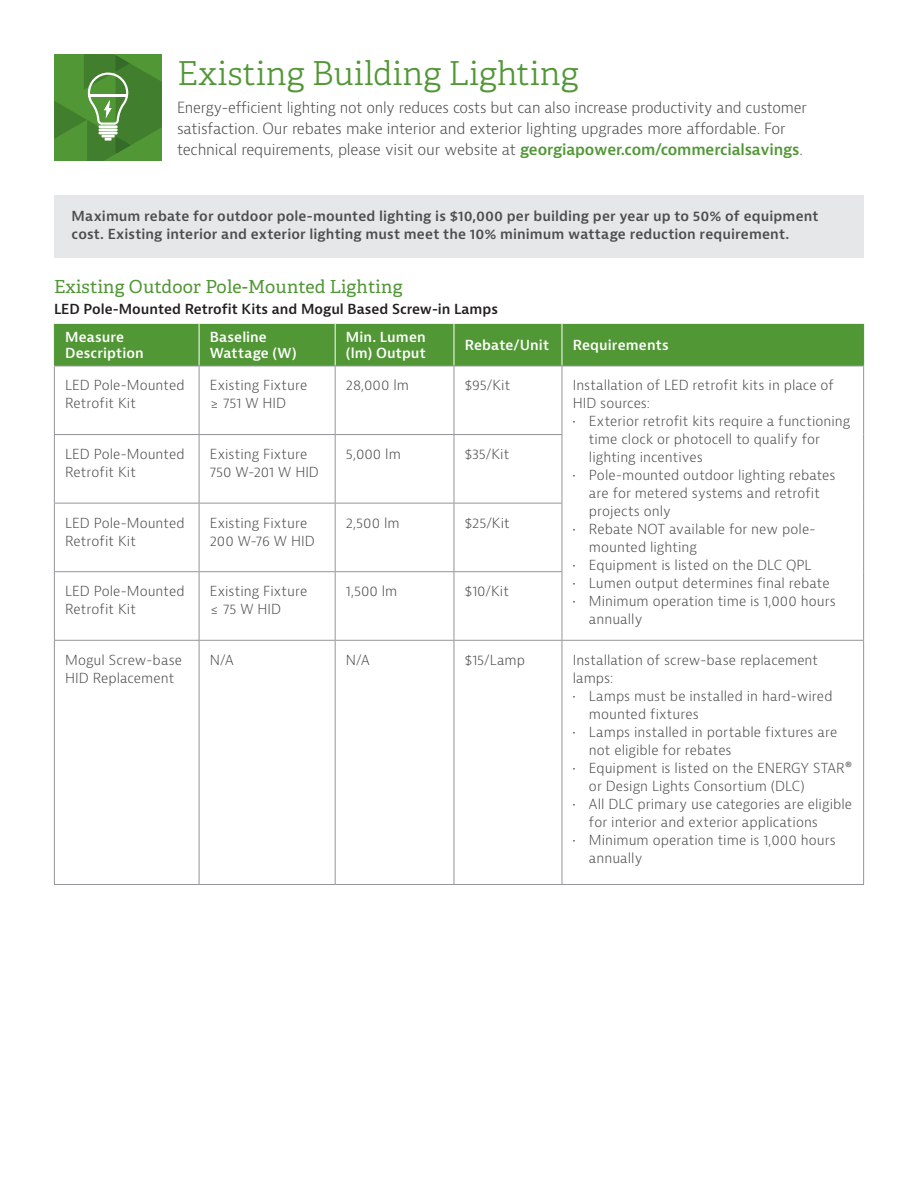
<style>
.page{position:relative;width:918px;height:1188px;background:#fff}
.page>*{position:absolute;margin:0;border:0;box-sizing:border-box;transform-origin:0 0}
.project_header{font:300 33px "Adelle";letter-spacing:.005em;color:#519735}
.project_requirements{font:18px "Adelle";letter-spacing:.01em;color:#519735}
.project_description{font:300 15px/21px "Bernina Sans";letter-spacing:-.01em;color:#4b4c4d}
.Table_copy{font:300 13.5px/18px "Bernina Sans";letter-spacing:.005em;color:#4b4c4d}
.subhead{font:600 13.5px/18px "Bernina Sans";letter-spacing:.01em;color:#4b4c4d}
.Table_HEADER{font:600 13.5px/16.2px "Bernina Sans";letter-spacing:.01em;color:#fff}
.t1{font:600 13.5px "Bernina Sans";color:#231f20}
.bullet_table{font:300 13.5px/18px "Bernina Sans";letter-spacing:.005em;color:#4b4c4d}
.s1{font-weight:600;color:#519735}
</style>
<div class="page">
<svg style="left:55px;top:54px;width:106px;height:107px;background:#52903c"></svg>
<hr style="left:89px;top:94px;width:38px;height:2px;background:#fff">
<div style="left:55px;top:195px;width:809px;height:63px;background:#e6e7e9"></div>
<div style="left:55px;top:324px;width:808px;height:42px;background:#519735"></div>
<hr style="left:199px;top:324px;width:1px;height:42px;background:#fff">
<hr style="left:335px;top:324px;width:1px;height:42px;background:#fff">
<hr style="left:454px;top:324px;width:1px;height:42px;background:#fff">
<hr style="left:562px;top:324px;width:1px;height:42px;background:#fff">
<hr style="left:54px;top:324px;width:1px;height:42px;background:#519735">
<hr style="left:863px;top:324px;width:1px;height:42px;background:#519735">
<hr style="left:54px;top:366px;width:145px;height:1px;background:#939598">
<hr style="left:199px;top:366px;width:136px;height:1px;background:#939598">
<hr style="left:335px;top:366px;width:119px;height:1px;background:#939598">
<hr style="left:454px;top:366px;width:108px;height:1px;background:#939598">
<hr style="left:562px;top:366px;width:302px;height:1px;background:#939598">
<hr style="left:54px;top:366px;width:1px;height:68px;background:#939598">
<hr style="left:199px;top:366px;width:1px;height:68px;background:#939598">
<hr style="left:335px;top:366px;width:1px;height:68px;background:#939598">
<hr style="left:454px;top:366px;width:1px;height:68px;background:#939598">
<hr style="left:562px;top:366px;width:1px;height:68px;background:#939598">
<hr style="left:863px;top:366px;width:1px;height:69px;background:#939598">
<hr style="left:863px;top:435px;width:1px;height:68px;background:#939598">
<hr style="left:863px;top:503px;width:1px;height:69px;background:#939598">
<hr style="left:863px;top:572px;width:1px;height:68px;background:#939598">
<hr style="left:562px;top:640px;width:302px;height:1px;background:#939598">
<hr style="left:863px;top:641px;width:1px;height:243px;background:#939598">
<hr style="left:562px;top:884px;width:302px;height:1px;background:#939598">
<hr style="left:54px;top:434px;width:145px;height:1px;background:#939598">
<hr style="left:54px;top:435px;width:1px;height:68px;background:#939598">
<hr style="left:199px;top:434px;width:136px;height:1px;background:#939598">
<hr style="left:199px;top:435px;width:1px;height:68px;background:#939598">
<hr style="left:335px;top:434px;width:119px;height:1px;background:#939598">
<hr style="left:335px;top:435px;width:1px;height:68px;background:#939598">
<hr style="left:454px;top:434px;width:108px;height:1px;background:#939598">
<hr style="left:454px;top:435px;width:1px;height:68px;background:#939598">
<hr style="left:562px;top:435px;width:1px;height:68px;background:#939598">
<hr style="left:54px;top:503px;width:145px;height:1px;background:#939598">
<hr style="left:54px;top:504px;width:1px;height:67px;background:#939598">
<hr style="left:199px;top:503px;width:136px;height:1px;background:#939598">
<hr style="left:199px;top:504px;width:1px;height:67px;background:#939598">
<hr style="left:335px;top:503px;width:119px;height:1px;background:#939598">
<hr style="left:335px;top:504px;width:1px;height:67px;background:#939598">
<hr style="left:454px;top:503px;width:108px;height:1px;background:#939598">
<hr style="left:454px;top:504px;width:1px;height:67px;background:#939598">
<hr style="left:562px;top:504px;width:1px;height:67px;background:#939598">
<hr style="left:54px;top:571px;width:145px;height:1px;background:#939598">
<hr style="left:54px;top:572px;width:1px;height:68px;background:#939598">
<hr style="left:199px;top:571px;width:136px;height:1px;background:#939598">
<hr style="left:199px;top:572px;width:1px;height:68px;background:#939598">
<hr style="left:335px;top:571px;width:119px;height:1px;background:#939598">
<hr style="left:335px;top:572px;width:1px;height:68px;background:#939598">
<hr style="left:454px;top:571px;width:108px;height:1px;background:#939598">
<hr style="left:454px;top:572px;width:1px;height:68px;background:#939598">
<hr style="left:562px;top:572px;width:1px;height:68px;background:#939598">
<hr style="left:54px;top:640px;width:145px;height:1px;background:#939598">
<hr style="left:54px;top:641px;width:1px;height:243px;background:#939598">
<hr style="left:199px;top:640px;width:136px;height:1px;background:#939598">
<hr style="left:199px;top:641px;width:1px;height:243px;background:#939598">
<hr style="left:335px;top:640px;width:119px;height:1px;background:#939598">
<hr style="left:335px;top:641px;width:1px;height:243px;background:#939598">
<hr style="left:454px;top:640px;width:108px;height:1px;background:#939598">
<hr style="left:454px;top:641px;width:1px;height:243px;background:#939598">
<hr style="left:562px;top:641px;width:1px;height:243px;background:#939598">
<hr style="left:54px;top:884px;width:145px;height:1px;background:#939598">
<hr style="left:199px;top:884px;width:136px;height:1px;background:#939598">
<hr style="left:335px;top:884px;width:119px;height:1px;background:#939598">
<hr style="left:454px;top:884px;width:108px;height:1px;background:#939598">
<p class="project_header" style="left:177px;top:53px;width:403px">Existing Building Lighting</p>
<p class="project_description" style="left:177px;top:97px;width:631px">Energy-efficient lighting not only reduces costs but can also increase productivity and customer satisfaction. Our rebates make interior and exterior lighting upgrades more affordable. For technical requirements, please visit our website at <span class="s1">georgiapower.com/commercialsavings</span>.</p>
<p class="subhead" style="left:72px;top:207px;width:749px">Maximum rebate for outdoor pole-mounted lighting is $10,000 per building per year up to 50% of equipment cost. Existing interior and exterior lighting must meet the 10% minimum wattage reduction requirement.</p>
<p class="project_requirements" style="left:54px;top:276px;width:350px">Existing Outdoor Pole-Mounted Lighting</p>
<p class="t1" style="left:54px;top:301px;width:445px">LED Pole-Mounted Retrofit Kits and Mogul Based Screw-in Lamps</p>
<p class="Table_HEADER" style="left:65px;top:329px;width:80px">Measure<br>Description</p>
<p class="Table_HEADER" style="left:210px;top:329px;width:88px">Baseline<br>Wattage (W)</p>
<p class="Table_HEADER" style="left:346px;top:329px;width:81px">Min. Lumen (lm) Output</p>
<p class="Table_HEADER" style="left:465px;top:337px;width:86px">Rebate/Unit</p>
<p class="Table_HEADER" style="left:573px;top:337px;width:97px">Requirements</p>
<p class="Table_copy" style="left:65px;top:377px;width:121px">LED Pole-Mounted<br>Retrofit Kit</p>
<p class="Table_copy" style="left:210px;top:377px;width:99px">Existing Fixture</p>
<p class="Table_copy" style="left:346px;top:377px;width:65px">28,000 lm</p>
<p class="Table_copy" style="left:465px;top:377px;width:47px">$95/Kit</p>
<p class="Table_copy" style="left:573px;top:377px;width:263px">Installation of LED retrofit kits in place of<br>HID sources:</p>
<p class="Table_copy" style="left:589px;top:413px;width:263px;text-indent:-16px">• Exterior retrofit kits require a functioning time clock or photocell to qualify for lighting incentives</p>
<p class="Table_copy" style="left:589px;top:467px;width:248px;text-indent:-16px">• Pole-mounted outdoor lighting rebates are for metered systems and retrofit projects only</p>
<p class="Table_copy" style="left:589px;top:521px;width:228px;text-indent:-16px">• Rebate NOT available for new pole&shy;mounted lighting</p>
<p class="Table_copy" style="left:573px;top:557px;width:240px">• Equipment is listed on the DLC QPL</p>
<p class="Table_copy" style="left:573px;top:575px;width:258px">• Lumen output determines final rebate</p>
<p class="Table_copy" style="left:589px;top:593px;width:248px;text-indent:-16px">• Minimum operation time is 1,000 hours annually</p>
<p class="Table_copy" style="left:210px;top:395px;width:78px">≥ 751 W HID</p>
<p class="Table_copy" style="left:65px;top:445px;width:121px">LED Pole-Mounted<br>Retrofit Kit</p>
<p class="Table_copy" style="left:210px;top:445px;width:111px">Existing Fixture<br>750 W-201 W HID</p>
<p class="Table_copy" style="left:346px;top:445px;width:56px">5,000 lm</p>
<p class="Table_copy" style="left:465px;top:445px;width:46px">$35/Kit</p>
<p class="Table_copy" style="left:65px;top:514px;width:121px">LED Pole-Mounted<br>Retrofit Kit</p>
<p class="Table_copy" style="left:210px;top:514px;width:106px">Existing Fixture<br>200 W-76 W HID</p>
<p class="Table_copy" style="left:346px;top:514px;width:55px">2,500 lm</p>
<p class="Table_copy" style="left:465px;top:514px;width:47px">$25/Kit</p>
<p class="Table_copy" style="left:65px;top:582px;width:121px">LED Pole-Mounted<br>Retrofit Kit</p>
<p class="Table_copy" style="left:210px;top:582px;width:99px">Existing Fixture</p>
<p class="Table_copy" style="left:346px;top:582px;width:53px">1,500 lm</p>
<p class="Table_copy" style="left:465px;top:582px;width:46px">$10/Kit</p>
<p class="Table_copy" style="left:210px;top:600px;width:73px">≤ 75 W HID</p>
<p class="Table_copy" style="left:65px;top:651px;width:119px">Mogul Screw-base<br>HID Replacement</p>
<p class="Table_copy" style="left:210px;top:651px;width:25px">N/A</p>
<p class="Table_copy" style="left:346px;top:651px;width:25px">N/A</p>
<p class="Table_copy" style="left:465px;top:651px;width:62px">$15/Lamp</p>
<p class="bullet_table" style="left:573px;top:651px;width:247px">Installation of screw-base replacement lamps:</p>
<p class="Table_copy" style="left:589px;top:687px;width:245px;text-indent:-16px">• Lamps must be installed in hard-wired mounted fixtures</p>
<p class="Table_copy" style="left:589px;top:723px;width:250px;text-indent:-16px">• Lamps installed in portable fixtures are not eligible for rebates</p>
<p class="Table_copy" style="left:589px;top:759px;width:264px;text-indent:-16px">• Equipment is listed on the ENERGY STAR® or Design Lights Consortium (DLC)</p>
<p class="Table_copy" style="left:589px;top:795px;width:265px;text-indent:-16px">• All DLC primary use categories are eligible for interior and exterior applications</p>
<p class="Table_copy" style="left:589px;top:831px;width:248px;text-indent:-16px">• Minimum operation time is 1,000 hours annually</p>
</div>
